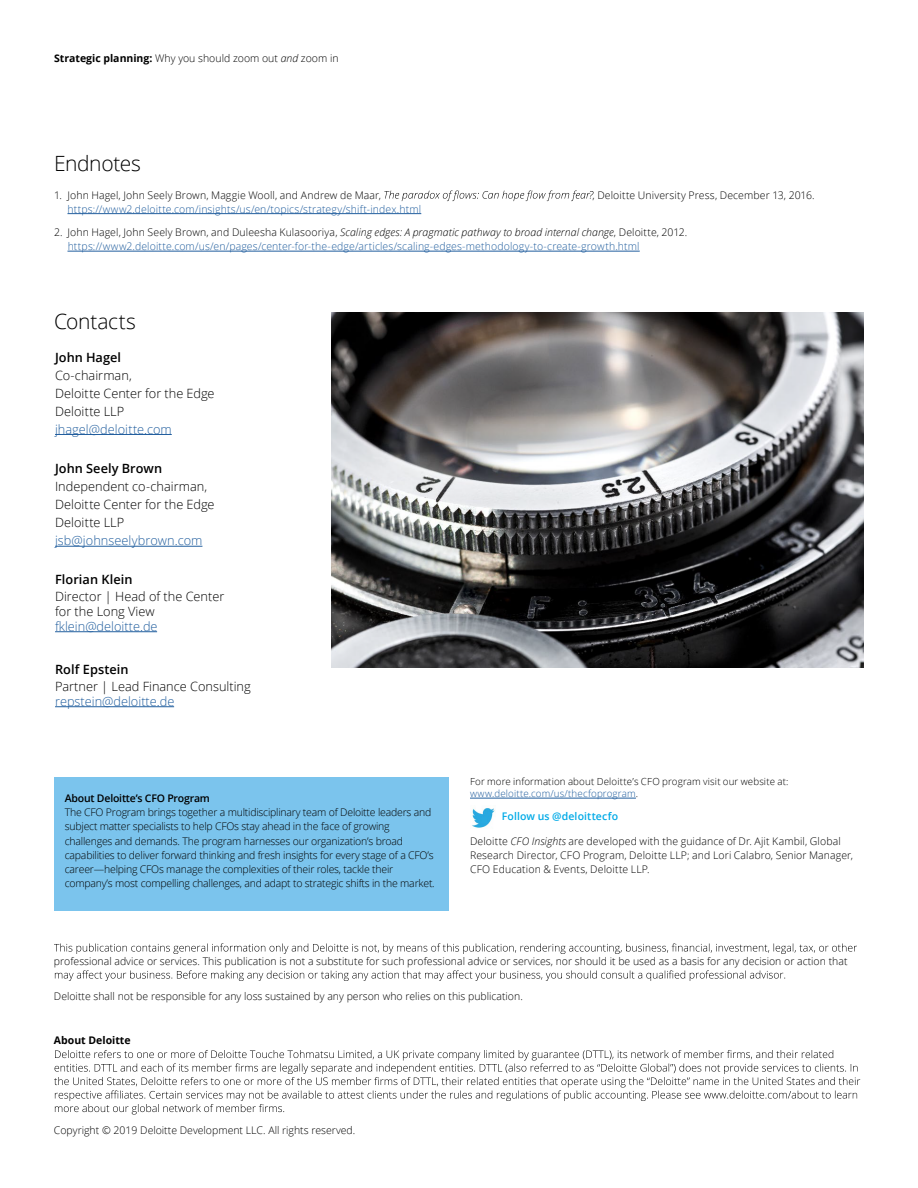
<style>
.page{position:relative;width:918px;height:1188px;background:#fff}
.page>*{position:absolute;margin:0;border:0;box-sizing:border-box;transform-origin:0 0}
.t1{font:300 21px "Open Sans";letter-spacing:-.015em;color:#000}
.t2{font:300 12.75px/18px "Open Sans";color:#000}
.t3{font:300 12.75px "Open Sans";color:#215e9e}
.t4{font:600 12.75px "Open Sans";letter-spacing:.005em;color:#000}
.t5{font:300 10.5px/14.2px "Open Sans";color:#000}
.t6{font:300 10.5px/14.2px "Open Sans";letter-spacing:-.02em;color:#000}
.t7{font:300 10.5px/14.2px "Open Sans";letter-spacing:.01em;color:#215e9e}
.t8{font:600 10.5px "Open Sans";letter-spacing:-.02em;color:#000}
.t9{font:600 10.5px "Open Sans";letter-spacing:.01em;color:#00aae7}
.t10{font:700 10.5px "Open Sans";color:#000}
.t11{font:300 9.75px/12.8px "Open Sans";letter-spacing:.015em;color:#000}
.s1{font-weight:700}
.s2{font-style:italic}
.s3{color:#000}
.s4{font-style:italic;color:#000}
.s5{color:#215e9e}
</style>
<div class="page">
<hr style="left:68px;top:213px;width:353px;height:1px;background:#215e9e">
<hr style="left:68px;top:251px;width:572px;height:1px;background:#215e9e">
<svg style="left:384px;top:191px;width:210px;height:10px"></svg>
<hr style="left:55px;top:434px;width:117px;height:1px;background:#215e9e">
<hr style="left:55px;top:546px;width:147px;height:1px;background:#215e9e">
<div style="left:54px;top:777px;width:394px;height:133px;background:#7bc4ed"></div>
<hr style="left:470px;top:798px;width:166px;height:1px;background:#215e9e">
<img style="left:471px;top:808px;width:24px;height:20px">
<svg style="left:54px;top:943px;width:803px;height:11px"></svg>
<svg style="left:55px;top:970px;width:730px;height:11px"></svg>
<svg style="left:54px;top:1050px;width:806px;height:65px"></svg>
<img style="left:331px;top:313px;width:533px;height:355px">
<hr style="left:55px;top:631px;width:102px;height:1px;background:#215e9e">
<hr style="left:55px;top:706px;width:119px;height:1px;background:#215e9e">
<p class="t5" style="left:54px;top:51px;width:286px"><span class="s1">Strategic planning:</span> Why you should zoom out <span class="s2">and</span> zoom in</p>
<h1 class="t1" style="left:54px;top:149px;width:88px">Endnotes</h1>
<p class="t5" style="left:54px;top:187px;width:328px">1. John Hagel, John Seely Brown, Maggie Wooll, and Andrew de Maar,</p>
<p class="t5" style="left:593px;top:187px;width:224px">, Deloitte University Press, December 13, 2016.</p>
<p class="t7" style="left:68px;top:202px;width:355px">https://www2.deloitte.com/insights/us/en/topics/strategy/shift-index.html</p>
<p class="t7" style="left:68px;top:225px;width:621px;text-indent:-14px"><span class="s3">2. John Hagel, John Seely Brown, and Duleesha Kulasooriya,</span> <span class="s4">Scaling edges: A pragmatic pathway to broad internal change</span><span class="s3">, Deloitte, 2012. </span>https://www2.deloitte.com/us/en/pages/center-for-the-edge/articles/scaling-edges-methodology-to-create-growth.html</p>
<h1 class="t1" style="left:54px;top:307px;width:83px">Contacts</h1>
<p class="t4" style="left:55px;top:348px;width:68px">John Hagel</p>
<p class="t2" style="left:55px;top:366px;width:161px">Co-chairman,<br>Deloitte Center for the Edge<br>Deloitte LLP</p>
<p class="t3" style="left:55px;top:420px;width:118px">jhagel@deloitte.com</p>
<p class="t4" style="left:55px;top:460px;width:109px">John Seely Brown</p>
<p class="t2" style="left:55px;top:477px;width:161px">Independent co-chairman,<br>Deloitte Center for the Edge<br>Deloitte LLP</p>
<p class="t3" style="left:55px;top:532px;width:149px">jsb@johnseelybrown.com</p>
<p class="t4" style="left:55px;top:571px;width:79px">Florian Klein</p>
<p class="t2" style="left:55px;top:588px;width:171px;line-height:15.3px">Director | Head of the Center for the Long View</p>
<p class="t3" style="left:55px;top:617px;width:104px">fklein@deloitte.de</p>
<p class="t4" style="left:55px;top:661px;width:75px">Rolf Epstein</p>
<p class="t2" style="left:55px;top:677px;width:197px">Partner | Lead Finance Consulting</p>
<p class="t3" style="left:55px;top:692px;width:121px">repstein@deloitte.de</p>
<p class="t8" style="left:65px;top:791px;width:147px">About Deloitte’s CFO Program</p>
<p class="t6" style="left:65px;top:805px;width:372px">The CFO Program brings together a multidisciplinary team of Deloitte leaders and subject matter specialists to help CFOs stay ahead in the face of growing challenges and demands. The program harnesses our organization’s broad capabilities to deliver forward thinking and fresh insights for every stage of a CFO’s career—helping CFOs manage the complexities of their roles, tackle their company’s most compelling challenges, and adapt to strategic shifts in the market.</p>
<p class="t11" style="left:470px;top:774px;width:320px">For more information about Deloitte’s CFO program visit our website at: <span class="s5">www.deloitte.com/us/thecfoprogram</span>.</p>
<p class="t9" style="left:502px;top:809px;width:118px">Follow us @deloittecfo</p>
<p class="t5" style="left:470px;top:834px;width:384px">Deloitte <span class="s2">CFO Insights</span> are developed with the guidance of Dr. Ajit Kambil, Global<br>Research Director, CFO Program, Deloitte LLP; and Lori Calabro, Senior Manager,<br>CFO Education &amp; Events, Deloitte LLP.</p>
<p class="t5" style="left:54px;top:954px;width:795px">professional advice or services. This publication is not a substitute for such professional advice or services, nor should it be used as a basis for any decision or action that</p>
<p class="t5" style="left:54px;top:989px;width:470px">Deloitte shall not be responsible for any loss sustained by any person who relies on this publication.</p>
<p class="t10" style="left:54px;top:1033px;width:78px">About Deloitte</p>
<p class="t5" style="left:54px;top:1123px;width:303px">Copyright © 2019 Deloitte Development LLC. All rights reserved.</p>
</div>
